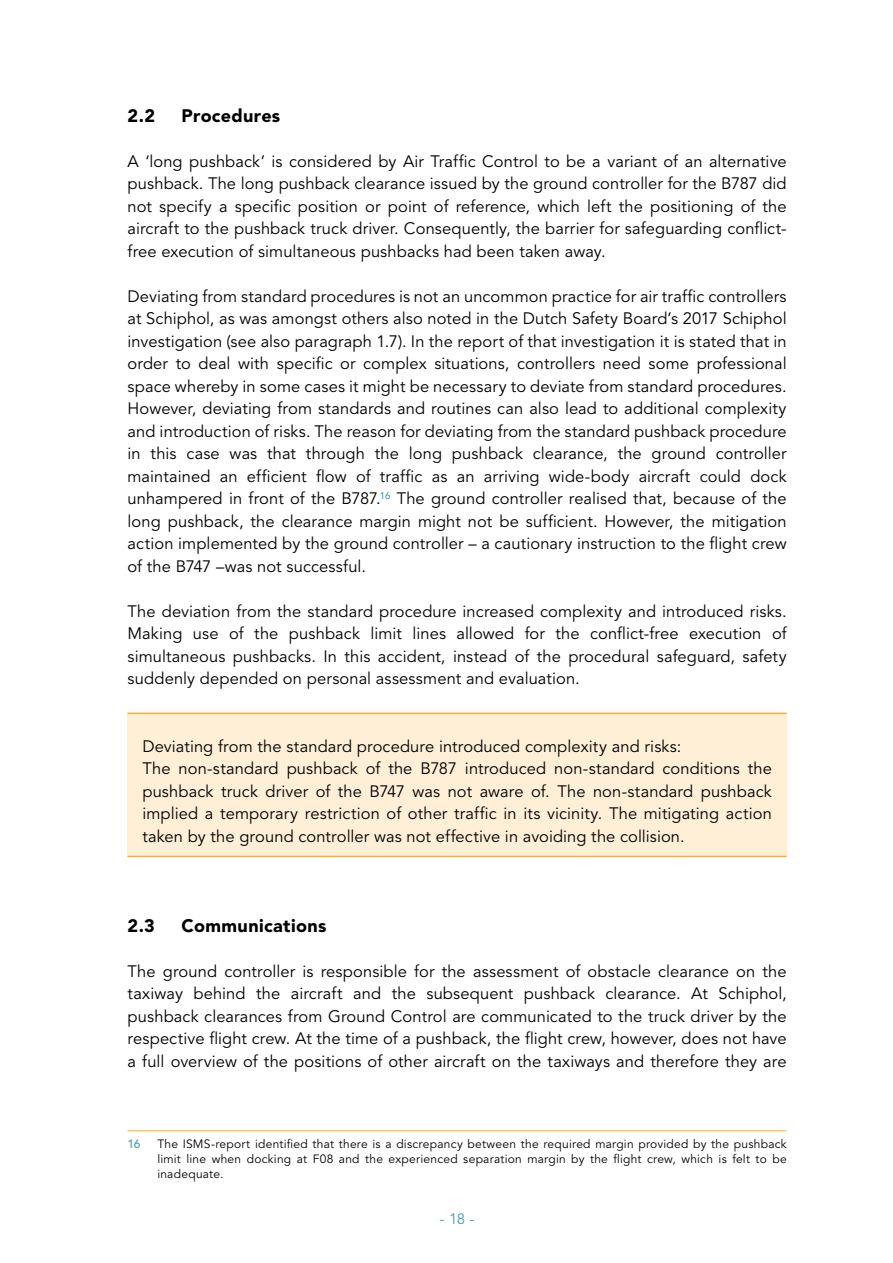
<style>
.page{position:relative;width:893px;height:1263px;background:#fff}
.page>*{position:absolute;margin:0;border:0;box-sizing:border-box;transform-origin:0 0}
.t1{font:900 18px "Avenir LT Std";letter-spacing:.02em;color:#000}
.Bodytekst{font:16.5px/22.5px "Avenir LT Std";letter-spacing:.005em;color:#000;text-align:justify}
.t2{font:15px "Avenir LT Std";color:#499abb}
.Voetnoot{font:12px/15px "Avenir LT Std";letter-spacing:.02em;color:#000;text-align:justify}
.Voetnoot-2{font:500 12px "Avenir LT Std";color:#499abb}
</style>
<div class="page">
<div style="left:128px;top:713px;width:659px;height:143px;background:#feefd6"></div>
<hr style="left:128px;top:713px;width:659px;height:1px;background:#f8b032">
<hr style="left:128px;top:856px;width:659px;height:1px;background:#f8b032">
<hr style="left:128px;top:1130px;width:659px;height:1px;background:#f9b122">
<p class="t1" style="left:128px;top:104px;width:29px">2.2</p>
<p class="t1" style="left:182px;top:104px;width:100px">Procedures</p>
<p class="Bodytekst" style="left:128px;top:150px;width:661px">A ‘long pushback’ is considered by Air Traffic Control to be a variant of an alternative pushback. The long pushback clearance issued by the ground controller for the B787 did not specify a specific position or point of reference, which left the positioning of the aircraft to the pushback truck driver. Consequently, the barrier for safeguarding conflict&shy;free execution of simultaneous pushbacks had been taken away.</p>
<p class="Bodytekst" style="left:128px;top:285px;width:661px">Deviating from standard procedures is not an uncommon practice for air traffic controllers at Schiphol, as was amongst others also noted in the Dutch Safety Board’s 2017 Schiphol investigation (see also paragraph 1.7). In the report of that investigation it is stated that in order to deal with specific or complex situations, controllers need some professional space whereby in some cases it might be necessary to deviate from standard procedures.<br>However, deviating from standards and routines can also lead to additional complexity and introduction of risks. The reason for deviating from the standard pushback procedure in this case was that through the long pushback clearance, the ground controller maintained an efficient flow of traffic as an arriving wide-body aircraft could dock unhampered in front of the B787.<sup>16</sup> The ground controller realised that, because of the long pushback, the clearance margin might not be sufficient. However, the mitigation action implemented by the ground controller – a cautionary instruction to the flight crew of the B747 –was not successful.</p>
<p class="Bodytekst" style="left:128px;top:600px;width:661px">The deviation from the standard procedure increased complexity and introduced risks.<br>Making use of the pushback limit lines allowed for the conflict-free execution of simultaneous pushbacks. In this accident, instead of the procedural safeguard, safety suddenly depended on personal assessment and evaluation.</p>
<p class="Bodytekst" style="left:142px;top:735px;width:540px">Deviating from the standard procedure introduced complexity and risks:</p>
<p class="Bodytekst" style="left:142px;top:758px;width:631px">The non-standard pushback of the B787 introduced non-standard conditions the pushback truck driver of the B747 was not aware of. The non-standard pushback implied a temporary restriction of other traffic in its vicinity. The mitigating action taken by the ground controller was not effective in avoiding the collision.</p>
<p class="t1" style="left:128px;top:914px;width:29px">2.3</p>
<p class="t1" style="left:182px;top:914px;width:146px">Communications</p>
<p class="Bodytekst" style="left:128px;top:960px;width:661px">The ground controller is responsible for the assessment of obstacle clearance on the taxiway behind the aircraft and the subsequent pushback clearance. At Schiphol, pushback clearances from Ground Control are communicated to the truck driver by the respective flight crew. At the time of a pushback, the flight crew, however, does not have a full overview of the positions of other aircraft on the taxiways and therefore they are</p>
<p class="Voetnoot-2" style="left:128px;top:1137px;width:14px">16</p>
<p class="Voetnoot" style="left:157px;top:1137px;width:631px">The ISMS-report identified that there is a discrepancy between the required margin provided by the pushback limit line when docking at F08 and the experienced separation margin by the flight crew, which is felt to be inadequate.</p>
<p class="t2" style="left:440px;top:1210px;width:36px">- 18 -</p>
</div>
